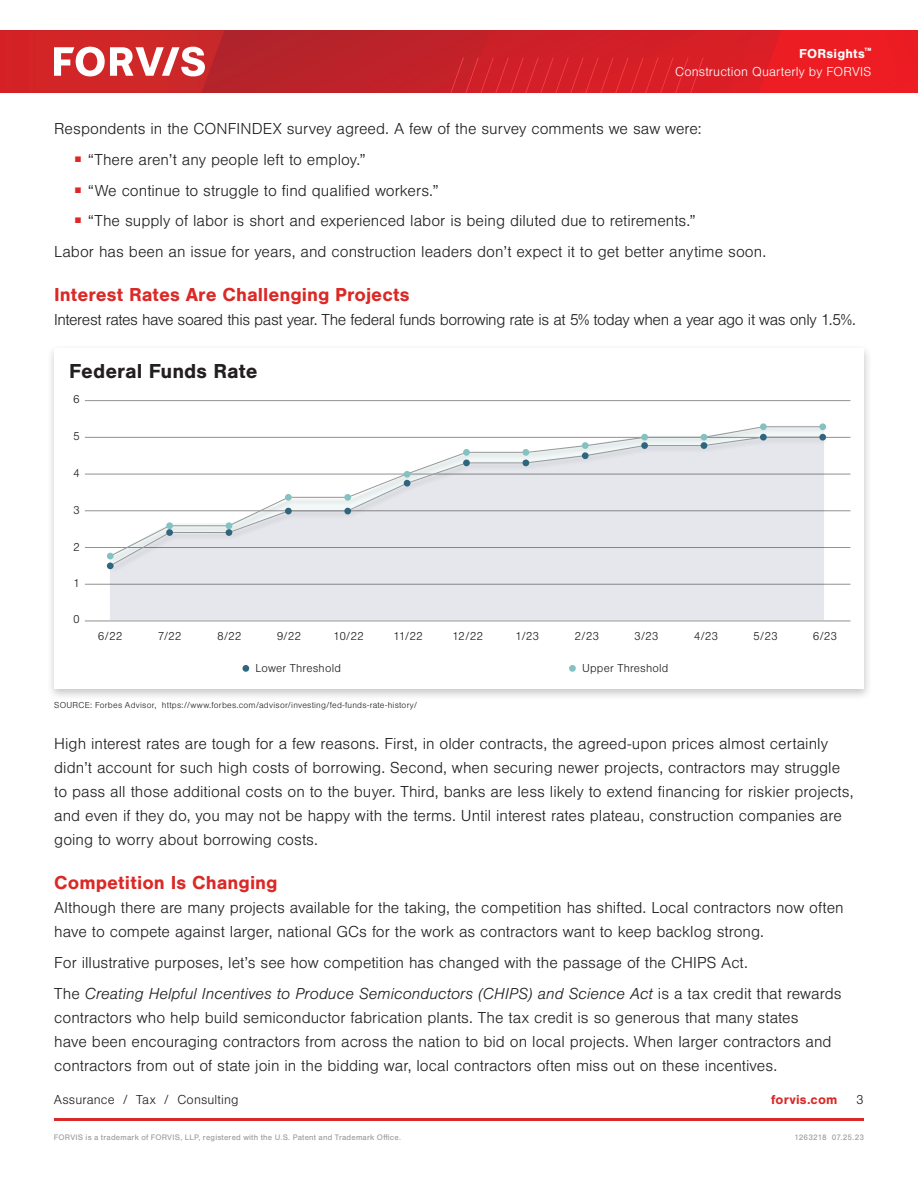
<style>
.page{position:relative;width:918px;height:1188px;background:#fff}
.page>*{position:absolute;margin:0;border:0;box-sizing:border-box;transform-origin:0 0}
.t1{font:700 21px "Nimbus San";color:#231f20}
.t2{font:700 19.5px "Nimbus San";color:#da2926}
.t3{font:300 16.5px/24px "Nimbus San";color:#231f20}
.t4{font:300 16.5px "Nimbus San";letter-spacing:-.025em;color:#231f20}
.t5{font:300 13.5px/18.6px "Nimbus San";letter-spacing:.01em;color:#fff;text-align:right}
.t6{font:300 13.5px "Nimbus San";letter-spacing:.01em;color:#231f20}
.t7{font:700 13.5px "Nimbus San";letter-spacing:.015em;color:#da2926}
.t8{font:300 12px "Nimbus San";letter-spacing:.01em;color:#231f20}
.t9{font:300 9px "Nimbus San";letter-spacing:.025em;color:#231f20}
.t10{font:8.25px "Nimbus San";letter-spacing:.025em;color:#96989b}
.s1{font-weight:700}
.s2{font-style:italic}
</style>
<div class="page">
<hr style="left:54px;top:1118px;width:810px;height:3px;background:#da2926">
<div style="left:0;top:30px;width:918px;height:63px;background:#b8232a"></div>
<svg style="left:378px;top:30px;width:540px;height:63px"></svg>
<svg style="left:0;top:30px;width:228px;height:63px"></svg>
<div style="left:46px;top:344px;width:826px;height:357px;background:#231f20;opacity:.25"></div>
<div style="left:54px;top:348px;width:810px;height:340px;background:#fff"></div>
<div style="left:110px;top:573px;width:714px;height:47px;background:#e5e7ec"></div>
<hr style="left:85px;top:437px;width:765px;height:1px;background:#231f20">
<hr style="left:85px;top:400px;width:765px;height:1px;background:#231f20">
<hr style="left:85px;top:621px;width:765px;height:1px;background:#231f20">
<hr style="left:85px;top:584px;width:765px;height:1px;background:#231f20">
<hr style="left:85px;top:547px;width:765px;height:1px;background:#231f20">
<hr style="left:85px;top:511px;width:765px;height:1px;background:#231f20">
<hr style="left:85px;top:474px;width:765px;height:1px;background:#231f20">
<div style="left:242px;top:665px;width:7px;height:7px;background:#2f667f;border-radius:50%"></div>
<div style="left:569px;top:665px;width:7px;height:7px;background:#83c2c1;border-radius:50%"></div>
<svg style="left:642px;top:426px;width:182px;height:9px"></svg>
<div style="left:109px;top:435px;width:721px;height:138px;background:#231f20;opacity:.3"></div>
<svg style="left:109px;top:436px;width:715px;height:131px"></svg>
<div style="left:107px;top:562px;width:7px;height:7px;background:#2f667f;border-radius:50%"></div>
<div style="left:166px;top:529px;width:7px;height:7px;background:#2f667f;border-radius:50%"></div>
<div style="left:107px;top:553px;width:7px;height:6px;background:#83c2c1;border-radius:50%"></div>
<div style="left:166px;top:522px;width:7px;height:7px;background:#83c2c1;border-radius:50%"></div>
<div style="left:285px;top:508px;width:7px;height:6px;background:#2f667f;border-radius:50%"></div>
<div style="left:226px;top:529px;width:6px;height:7px;background:#2f667f;border-radius:50%"></div>
<div style="left:285px;top:494px;width:7px;height:7px;background:#83c2c1;border-radius:50%"></div>
<div style="left:226px;top:522px;width:6px;height:7px;background:#83c2c1;border-radius:50%"></div>
<div style="left:463px;top:460px;width:7px;height:6px;background:#2f667f;border-radius:50%"></div>
<div style="left:404px;top:480px;width:6px;height:7px;background:#2f667f;border-radius:50%"></div>
<div style="left:344px;top:508px;width:7px;height:6px;background:#2f667f;border-radius:50%"></div>
<div style="left:522px;top:460px;width:7px;height:6px;background:#2f667f;border-radius:50%"></div>
<div style="left:582px;top:452px;width:7px;height:7px;background:#2f667f;border-radius:50%"></div>
<div style="left:701px;top:442px;width:6px;height:7px;background:#2f667f;border-radius:50%"></div>
<div style="left:760px;top:434px;width:7px;height:7px;background:#2f667f;border-radius:50%"></div>
<div style="left:463px;top:449px;width:7px;height:7px;background:#83c2c1;border-radius:50%"></div>
<div style="left:404px;top:471px;width:6px;height:7px;background:#83c2c1;border-radius:50%"></div>
<div style="left:344px;top:494px;width:7px;height:7px;background:#83c2c1;border-radius:50%"></div>
<div style="left:522px;top:449px;width:7px;height:7px;background:#83c2c1;border-radius:50%"></div>
<div style="left:582px;top:442px;width:7px;height:7px;background:#83c2c1;border-radius:50%"></div>
<div style="left:701px;top:434px;width:6px;height:7px;background:#83c2c1;border-radius:50%"></div>
<div style="left:760px;top:423px;width:7px;height:7px;background:#83c2c1;border-radius:50%"></div>
<div style="left:641px;top:442px;width:7px;height:7px;background:#2f667f;border-radius:50%"></div>
<div style="left:641px;top:434px;width:7px;height:7px;background:#83c2c1;border-radius:50%"></div>
<div style="left:819px;top:434px;width:7px;height:7px;background:#2f667f;border-radius:50%"></div>
<div style="left:819px;top:423px;width:7px;height:7px;background:#83c2c1;border-radius:50%"></div>
<p class="t5" style="left:675px;top:45px;width:198px"><span class="s1">FORsights</span><sup>™<br></sup>Construction Quarterly by FORVIS</p>
<p class="t3" style="left:54px;top:117px;width:649px">Respondents in the CONFINDEX survey agreed. A few of the survey comments we saw were:</p>
<p class="t3" style="left:74px;top:148px;width:293px"><sup>■</sup> “There aren’t any people left to employ.”</p>
<p class="t3" style="left:74px;top:179px;width:366px"><sup>■</sup> “We continue to struggle to find qualified workers.”</p>
<p class="t3" style="left:74px;top:209px;width:623px"><sup>■</sup> “The supply of labor is short and experienced labor is being diluted due to retirements.”</p>
<p class="t3" style="left:54px;top:240px;width:714px">Labor has been an issue for years, and construction leaders don’t expect it to get better anytime soon.</p>
<p class="t2" style="left:54px;top:284px;width:357px">Interest Rates Are Challenging Projects</p>
<p class="t4" style="left:54px;top:311px;width:803px">Interest rates have soared this past year. The federal funds borrowing rate is at 5% today when a year ago it was only 1.5%.</p>
<p class="t1" style="left:69px;top:359px;width:190px">Federal Funds Rate</p>
<p class="t8" style="left:73px;top:393px;width:8px">6</p>
<p class="t8" style="left:73px;top:430px;width:8px">5</p>
<p class="t8" style="left:73px;top:467px;width:8px">4</p>
<p class="t8" style="left:73px;top:503px;width:8px">3</p>
<p class="t8" style="left:73px;top:540px;width:8px">2</p>
<p class="t8" style="left:73px;top:577px;width:8px">1</p>
<p class="t8" style="left:73px;top:613px;width:8px">0</p>
<p class="t8" style="left:98px;top:630px;width:26px">6/22</p>
<p class="t8" style="left:158px;top:630px;width:25px">7/22</p>
<p class="t8" style="left:217px;top:630px;width:26px">8/22</p>
<p class="t8" style="left:277px;top:630px;width:26px">9/22</p>
<p class="t8" style="left:333px;top:630px;width:32px">10/22</p>
<p class="t8" style="left:393px;top:630px;width:31px">11/22</p>
<p class="t8" style="left:452px;top:630px;width:32px">12/22</p>
<p class="t8" style="left:515px;top:630px;width:26px">1/23</p>
<p class="t8" style="left:574px;top:630px;width:26px">2/23</p>
<p class="t8" style="left:634px;top:630px;width:26px">3/23</p>
<p class="t8" style="left:694px;top:630px;width:26px">4/23</p>
<p class="t8" style="left:753px;top:630px;width:26px">5/23</p>
<p class="t8" style="left:813px;top:630px;width:26px">6/23</p>
<p class="t8" style="left:256px;top:662px;width:87px">Lower Threshold</p>
<p class="t8" style="left:582px;top:662px;width:88px">Upper Threshold</p>
<p class="t9" style="left:54px;top:700px;width:365px">SOURCE: Forbes Advisor, https://www.forbes.com/advisor/investing/fed-funds-rate-history/</p>
<p class="t3" style="left:54px;top:732px;width:801px">High interest rates are tough for a few reasons. First, in older contracts, the agreed-upon prices almost certainly didn’t account for such high costs of borrowing. Second, when securing newer projects, contractors may struggle to pass all those additional costs on to the buyer. Third, banks are less likely to extend financing for riskier projects, and even if they do, you may not be happy with the terms. Until interest rates plateau, construction companies are going to worry about borrowing costs.</p>
<p class="t2" style="left:54px;top:872px;width:225px">Competition Is Changing</p>
<p class="t3" style="left:54px;top:896px;width:791px">Although there are many projects available for the taking, the competition has shifted. Local contractors now often have to compete against larger, national GCs for the work as contractors want to keep backlog strong.</p>
<p class="t3" style="left:54px;top:951px;width:695px">For illustrative purposes, let’s see how competition has changed with the passage of the CHIPS Act.</p>
<p class="t3" style="left:54px;top:982px;width:789px">The <span class="s2">Creating Helpful Incentives to Produce Semiconductors (CHIPS) and Science Act</span> is a tax credit that rewards contractors who help build semiconductor fabrication plants. The tax credit is so generous that many states<br>have been encouraging contractors from across the nation to bid on local projects. When larger contractors and contractors from out of state join in the bidding war, local contractors often miss out on these incentives.</p>
<p class="t6" style="left:54px;top:1093px;width:186px">Assurance / Tax / Consulting</p>
<p class="t7" style="left:771px;top:1092px;width:68px">forvis.com</p>
<p class="t6" style="left:856px;top:1093px;width:9px">3</p>
<p class="t10" style="left:54px;top:1133px;width:349px">FORVIS is a trademark of FORVIS, LLP, registered with the U.S. Patent and Trademark Office.</p>
<p class="t10" style="left:795px;top:1133px;width:71px">1263218 07.25.23</p>
</div>
